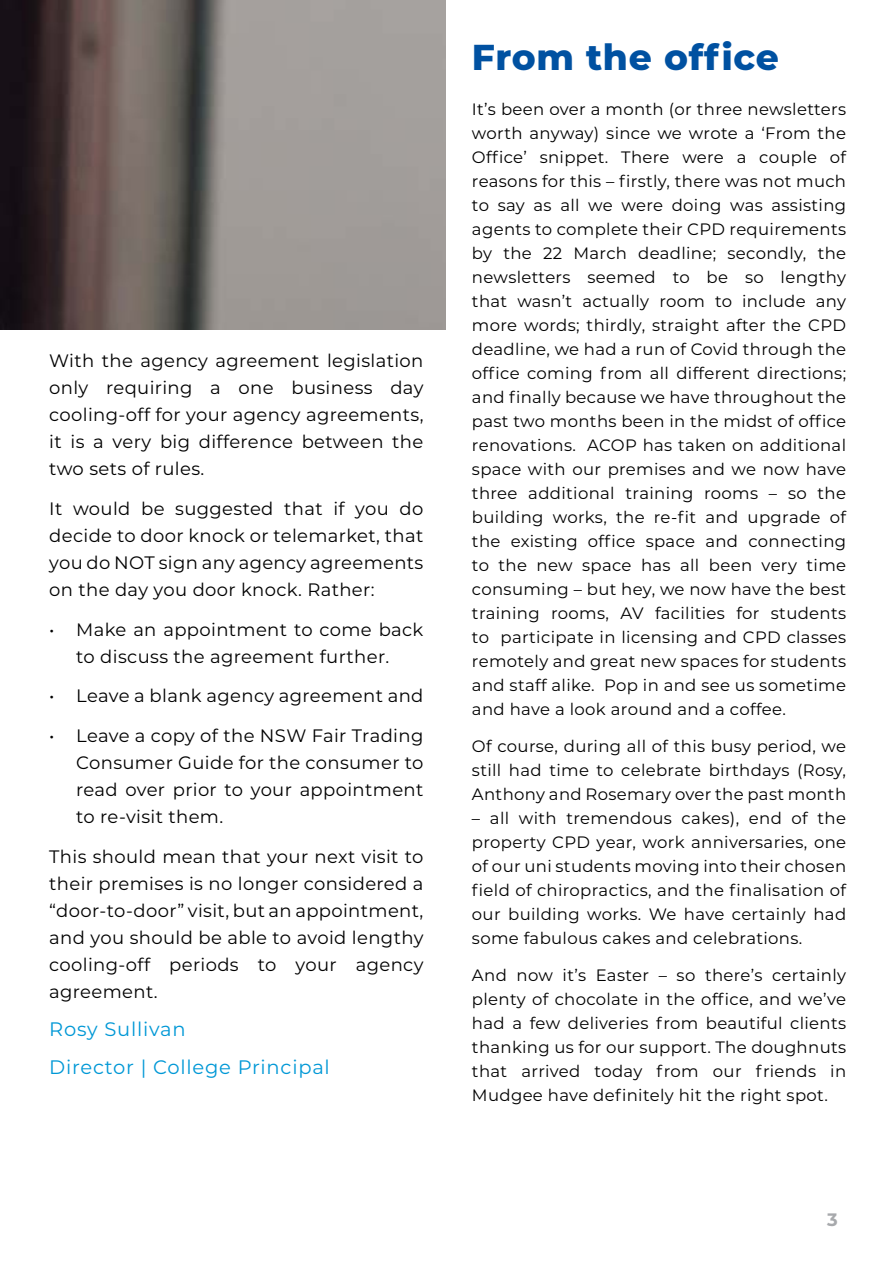
<style>
.page{position:relative;width:893px;height:1263px;background:#fff}
.page>*{position:absolute;margin:0;border:0;box-sizing:border-box;transform-origin:0 0}
.t1{font:800 36px "Montserrat";letter-spacing:.02em;color:#0051a1}
.t2{font:19.5px/38.2px "Montserrat";letter-spacing:.04em;color:#0098d6}
.t3{font:18px/27px "Montserrat";letter-spacing:.02em;color:#000;text-align:justify}
.t4{font:700 18px "Montserrat";color:#a7a9ac}
.t5{font:16.5px/24px "Montserrat";letter-spacing:.02em;color:#000;text-align:justify}
</style>
<div class="page">
<img style="left:0;top:0;width:446px;height:330px">
<p class="t3" style="left:49px;top:346px;width:376px">With the agency agreement legislation only requiring a one business day cooling-off for your agency agreements, it is a very big difference between the two sets of rules.</p>
<p class="t3" style="left:49px;top:494px;width:376px">It would be suggested that if you do decide to door knock or telemarket, that you do NOT sign any agency agreements on the day you door knock. Rather:</p>
<p class="t3" style="left:49px;top:615px;width:376px;text-align:center">• Make an appointment to come back to discuss the agreement further.</p>
<p class="t3" style="left:49px;top:682px;width:376px">• Leave a blank agency agreement and</p>
<p class="t3" style="left:76px;top:721px;width:349px;text-indent:-27px">• Leave a copy of the NSW Fair Trading Consumer Guide for the consumer to read over prior to your appointment to re-visit them.</p>
<p class="t3" style="left:49px;top:842px;width:376px">This should mean that your next visit to their premises is no longer considered a “door-to-door” visit, but an appointment, and you should be able to avoid lengthy cooling-off periods to your agency agreement.</p>
<p class="t2" style="left:49px;top:1009px;width:282px">Rosy Sullivan<br>Director | College Principal</p>
<h1 class="t1" style="left:472px;top:31px;width:308px">From the office</h1>
<p class="t5" style="left:472px;top:97px;width:376px">It’s been over a month (or three newsletters worth anyway) since we wrote a ‘From the Office’ snippet. There were a couple of reasons for this – firstly, there was not much to say as all we were doing was assisting agents to complete their CPD requirements by the 22 March deadline; secondly, the newsletters seemed to be so lengthy that wasn’t actually room to include any more words; thirdly, straight after the CPD deadline, we had a run of Covid through the office coming from all different directions; and finally because we have throughout the past two months been in the midst of office renovations. ACOP has taken on additional space with our premises and we now have three additional training rooms – so the building works, the re-fit and upgrade of the existing office space and connecting to the new space has all been very time consuming – but hey, we now have the best training rooms, AV facilities for students to participate in licensing and CPD classes remotely and great new spaces for students and staff alike. Pop in and see us sometime and have a look around and a coffee.</p>
<p class="t5" style="left:472px;top:734px;width:376px">Of course, during all of this busy period, we still had time to celebrate birthdays (Rosy, Anthony and Rosemary over the past month</p>
<p class="t5" style="left:472px;top:806px;width:376px">– all with tremendous cakes), end of the property CPD year, work anniversaries, one of our uni students moving into their chosen field of chiropractics, and the finalisation of our building works. We have certainly had some fabulous cakes and celebrations.</p>
<p class="t5" style="left:472px;top:963px;width:376px">And now it’s Easter – so there’s certainly plenty of chocolate in the office, and we’ve had a few deliveries from beautiful clients thanking us for our support. The doughnuts that arrived today from our friends in Mudgee have definitely hit the right spot.</p>
<p class="t4" style="left:827px;top:1207px;width:12px">3</p>
</div>
